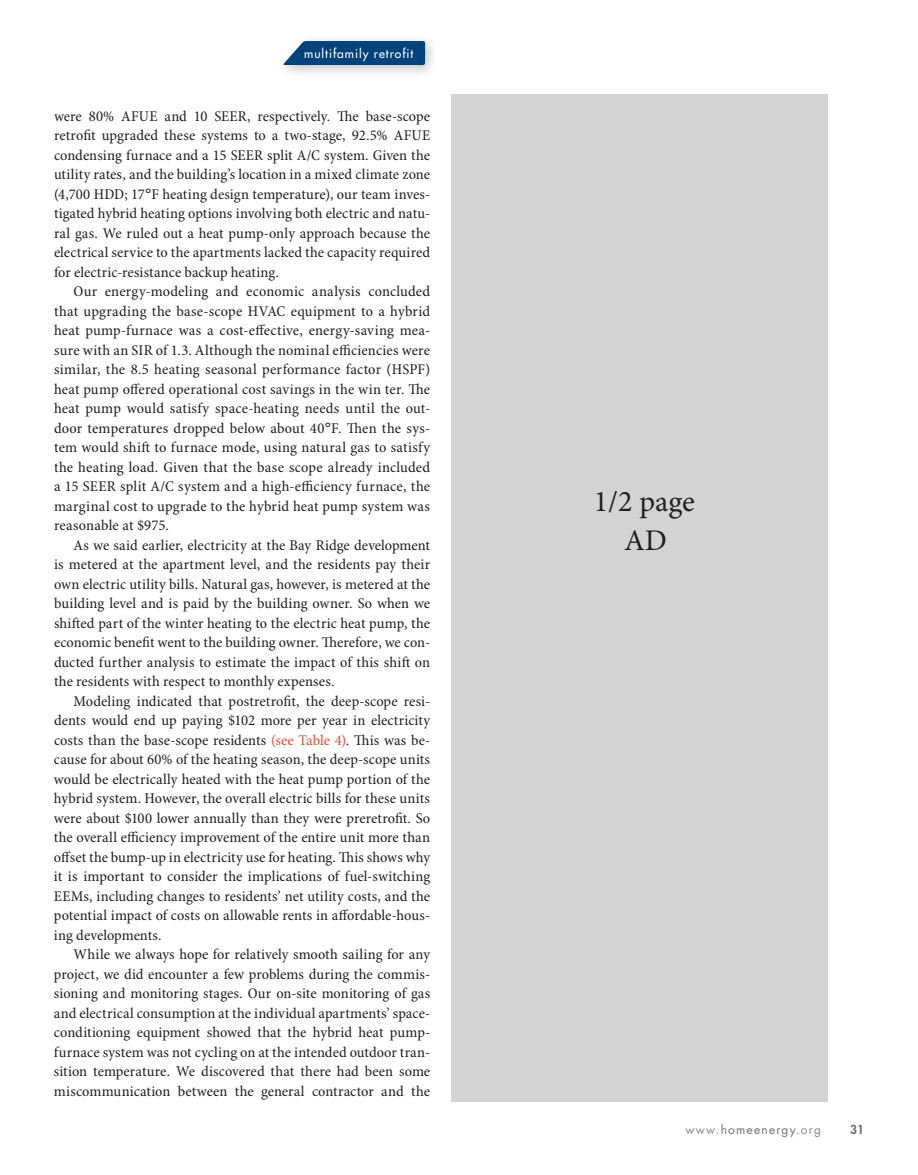
<style>
.page{position:relative;width:918px;height:1175px;background:#fff}
.page>*{position:absolute;margin:0;border:0;box-sizing:border-box;transform-origin:0 0}
.t1{font:30px/39px "Minion Pro";letter-spacing:-.005em;color:#231f20;text-align:center}
.t2{font:condensed 15px/19.5px "Minion Pro";letter-spacing:.005em;color:#231f20;text-align:justify;scale:1.06 1}
.t3{font:500 12px "Futura Std";letter-spacing:.08em;color:#fff}
.t4{font:12px "Futura Std";letter-spacing:.1em;color:#6d6f71}
.t5{font:800 12px "Futura Std";color:#6d6f71}
.s1{font-family:"ITC Franklin Gothic Std";font-stretch:normal}
.s2{color:#dd4e3b}
.s3{color:#888a8d}
</style>
<div class="page">
<div style="left:452px;top:94px;width:376px;height:1008px;background:#d1d3d4"></div>
<div style="left:277px;top:34px;width:162px;height:45px;background:#231f20;opacity:.26"></div>
<svg style="left:283px;top:41px;width:142px;height:24px;background:#124f83"></svg>
<p class="t3" style="left:304px;top:46px;width:111px">multifamily retrofit</p>
<p class="t2" style="left:54px;top:107px;width:356px">were 80% AFUE and 10 SEER, respectively. The base-scope retrofit upgraded these systems to a two-stage, 92.5% AFUE condensing furnace and a 15 SEER split A/C system. Given the utility rates, and the building’s location in a mixed climate zone (4,700 HDD; 17<span class="s1">°</span>F heating design temperature), our team inves&shy;tigated hybrid heating options involving both electric and natu&shy;ral gas. We ruled out a heat pump-only approach because the electrical service to the apartments lacked the capacity required for electric-resistance backup heating.</p>
<p class="t2" style="left:54px;top:282px;width:356px;text-indent:19px">Our energy-modeling and economic analysis concluded that upgrading the base-scope HVAC equipment to a hybrid heat pump-furnace was a cost-effective, energy-saving mea&shy;sure with an SIR of 1.3. Although the nominal efficiencies were similar, the 8.5 heating seasonal performance factor (HSPF) heat pump offered operational cost savings in the win ter. The heat pump would satisfy space-heating needs until the out&shy;door temperatures dropped below about 40<span class="s1">°</span>F. Then the sys&shy;tem would shift to furnace mode, using natural gas to satisfy the heating load. Given that the base scope already included a 15 SEER split A/C system and a high-efficiency furnace, the marginal cost to upgrade to the hybrid heat pump system was reasonable at $975.</p>
<p class="t2" style="left:54px;top:536px;width:356px;text-indent:19px">As we said earlier, electricity at the Bay Ridge development is metered at the apartment level, and the residents pay their own electric utility bills. Natural gas, however, is metered at the building level and is paid by the building owner. So when we shifted part of the winter heating to the electric heat pump, the economic benefit went to the building owner. Therefore, we con&shy;ducted further analysis to estimate the impact of this shift on the residents with respect to monthly expenses.</p>
<p class="t2" style="left:54px;top:692px;width:356px;text-indent:19px">Modeling indicated that postretrofit, the deep-scope resi&shy;dents would end up paying $102 more per year in electricity costs than the base-scope residents <span class="s2">(see Table 4)</span>. This was be&shy;cause for about 60% of the heating season, the deep-scope units would be electrically heated with the heat pump portion of the hybrid system. However, the overall electric bills for these units were about $100 lower annually than they were preretrofit. So the overall efficiency improvement of the entire unit more than offset the bump-up in electricity use for heating. This shows why it is important to consider the implications of fuel-switching EEMs, including changes to residents’ net utility costs, and the potential impact of costs on allowable rents in affordable-hous&shy;ing developments.</p>
<p class="t2" style="left:54px;top:945px;width:356px;text-indent:19px">While we always hope for relatively smooth sailing for any project, we did encounter a few problems during the commis&shy;sioning and monitoring stages. Our on-site monitoring of gas and electrical consumption at the individual apartments’ space&shy;conditioning equipment showed that the hybrid heat pump&shy;furnace system was not cycling on at the intended outdoor tran&shy;sition temperature. We discovered that there had been some miscommunication between the general contractor and the</p>
<h1 class="t1" style="left:594px;top:483px;width:102px">1/2 page<br>AD</h1>
<p class="t4" style="left:686px;top:1122px;width:137px"><span class="s3">www.</span>homeenergy<span class="s3">.org</span></p>
<p class="t5" style="left:850px;top:1122px;width:15px">31</p>
</div>
